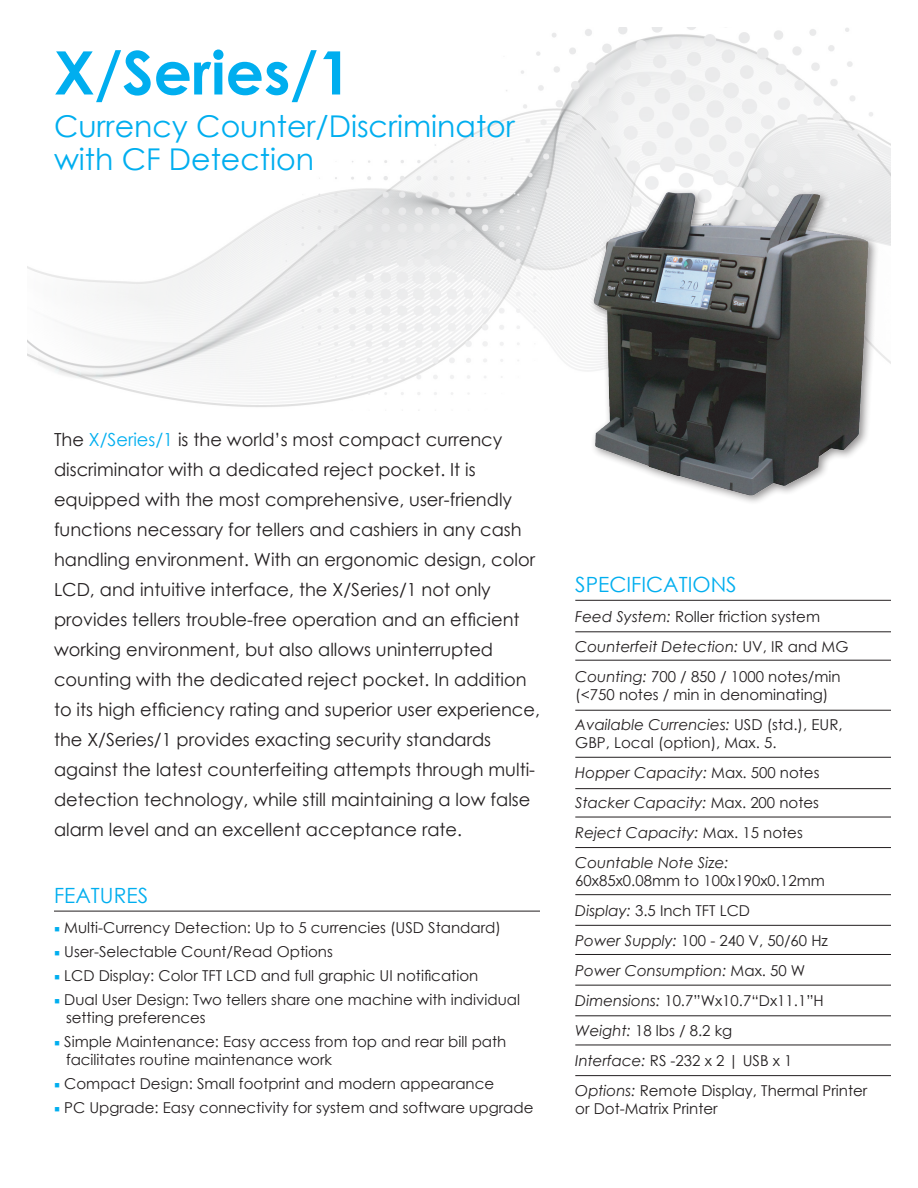
<style>
.page{position:relative;width:918px;height:1188px;background:#fff}
.page>*{position:absolute;margin:0;border:0;box-sizing:border-box;transform-origin:0 0}
.t1{font:700 60px "Century Gothic";color:#00aeef}
.t2{font:30px "Century Gothic";color:#00aeef}
.t3{font:21px "Century Gothic";color:#00aeef}
.t4{font:18px/30px "Century Gothic";color:#231f20}
.t5{font:15px/18px "Century Gothic";color:#231f20}
.t6{font:italic 15px "Century Gothic";color:#231f20}
.s1{color:#00aeef}
.s2{font-family:"Minion Pro";color:#00aeef}
.s3{font-style:italic}
.s4{font-style:normal}
</style>
<div class="page">
<img style="left:27px;top:27px;width:864px;height:384px">
<img style="left:575px;top:186px;width:316px;height:315px">
<hr style="left:575px;top:600px;width:316px;height:1px;background:#231f20">
<hr style="left:575px;top:632px;width:316px;height:1px;background:#231f20">
<hr style="left:575px;top:660px;width:316px;height:1px;background:#231f20">
<hr style="left:575px;top:710px;width:316px;height:1px;background:#231f20">
<hr style="left:575px;top:757px;width:316px;height:1px;background:#231f20">
<hr style="left:575px;top:788px;width:316px;height:1px;background:#231f20">
<hr style="left:575px;top:817px;width:316px;height:1px;background:#231f20">
<hr style="left:575px;top:847px;width:316px;height:1px;background:#231f20">
<hr style="left:575px;top:894px;width:316px;height:1px;background:#231f20">
<hr style="left:575px;top:925px;width:316px;height:1px;background:#231f20">
<hr style="left:575px;top:954px;width:316px;height:1px;background:#231f20">
<hr style="left:575px;top:985px;width:316px;height:1px;background:#231f20">
<hr style="left:575px;top:1016px;width:316px;height:1px;background:#231f20">
<hr style="left:575px;top:1045px;width:316px;height:1px;background:#231f20">
<hr style="left:575px;top:1075px;width:316px;height:1px;background:#231f20">
<hr style="left:54px;top:911px;width:486px;height:1px;background:#231f20">
<p class="t1" style="left:54px;top:27px;width:299px">X/Series/1</p>
<p class="t2" style="left:54px;top:105px;width:462px">Currency Counter/Discriminator</p>
<p class="t2" style="left:54px;top:138px;width:261px">with CF Detection</p>
<p class="t4" style="left:54px;top:424px;width:488px">The <span class="s1">X/Series/1</span> is the world’s most compact currency discriminator with a dedicated reject pocket. It is equipped with the most comprehensive, user-friendly functions necessary for tellers and cashiers in any cash handling environment. With an ergonomic design, color LCD, and intuitive interface, the X/Series/1 not only provides tellers trouble-free operation and an efficient working environment, but also allows uninterrupted counting with the dedicated reject pocket. In addition to its high efficiency rating and superior user experience, the X/Series/1 provides exacting security standards against the latest counterfeiting attempts through multi&shy;detection technology, while still maintaining a low false alarm level and an excellent acceptance rate.</p>
<p class="t3" style="left:54px;top:881px;width:96px">FEATURES</p>
<p class="t5" style="left:54px;top:918px;width:449px"><span class="s2">■</span> Multi-Currency Detection: Up to 5 currencies (USD Standard)</p>
<p class="t5" style="left:54px;top:942px;width:280px"><span class="s2">■</span> User-Selectable Count/Read Options</p>
<p class="t5" style="left:54px;top:966px;width:426px"><span class="s2">■</span> LCD Display: Color TFT LCD and full graphic UI notification</p>
<p class="t5" style="left:66px;top:990px;width:456px;text-indent:-12px"><span class="s2">■</span> Dual User Design: Two tellers share one machine with individual setting preferences</p>
<p class="t5" style="left:66px;top:1032px;width:442px;text-indent:-12px"><span class="s2">■</span> Simple Maintenance: Easy access from top and rear bill path facilitates routine maintenance work</p>
<p class="t5" style="left:54px;top:1074px;width:442px"><span class="s2">■</span> Compact Design: Small footprint and modern appearance</p>
<p class="t5" style="left:54px;top:1098px;width:481px"><span class="s2">■</span> PC Upgrade: Easy connectivity for system and software upgrade</p>
<p class="t3" style="left:575px;top:569px;width:163px">SPECIFICATIONS</p>
<p class="t5" style="left:575px;top:607px;width:246px"><span class="s3">Feed System:</span> Roller friction system</p>
<p class="t6" style="left:575px;top:636px;width:275px">Counterfeit Detection: <span class="s4">UV, IR and MG</span></p>
<p class="t5" style="left:575px;top:667px;width:267px"><span class="s3">Counting:</span> 700 / 850 / 1000 notes/min (&lt;750 notes / min in denominating)</p>
<p class="t5" style="left:575px;top:715px;width:269px"><span class="s3">Available Currencies:</span> USD (std.), EUR,<br>GBP, Local (option), Max. 5.</p>
<p class="t6" style="left:575px;top:762px;width:246px">Hopper Capacity: <span class="s4">Max. 500 notes</span></p>
<p class="t6" style="left:575px;top:792px;width:245px">Stacker Capacity: <span class="s4">Max. 200 notes</span></p>
<p class="t6" style="left:575px;top:822px;width:229px">Reject Capacity: <span class="s4">Max. 15 notes</span></p>
<p class="t5" style="left:575px;top:853px;width:251px"><span class="s3">Countable Note Size:<br></span>60x85x0.08mm to 100x190x0.12mm</p>
<p class="t5" style="left:575px;top:901px;width:176px"><span class="s3">Display:</span> 3.5 Inch TFT LCD</p>
<p class="t5" style="left:575px;top:931px;width:254px"><span class="s3">Power Supply:</span> 100 - 240 V, 50/60 Hz</p>
<p class="t6" style="left:575px;top:960px;width:232px">Power Consumption: <span class="s4">Max. 50 W</span></p>
<p class="t5" style="left:575px;top:991px;width:250px"><span class="s3">Dimensions:</span> 10.7”Wx10.7“Dx11.1”H</p>
<p class="t5" style="left:575px;top:1021px;width:159px"><span class="s3">Weight:</span> 18 lbs / 8.2 kg</p>
<p class="t5" style="left:575px;top:1051px;width:219px"><span class="s3">Interface:</span> RS -232 x 2 | USB x 1</p>
<p class="t5" style="left:575px;top:1081px;width:294px"><span class="s3">Options:</span> Remote Display, Thermal Printer</p>
<p class="t5" style="left:575px;top:1099px;width:144px">or Dot-Matrix Printer</p>
</div>
